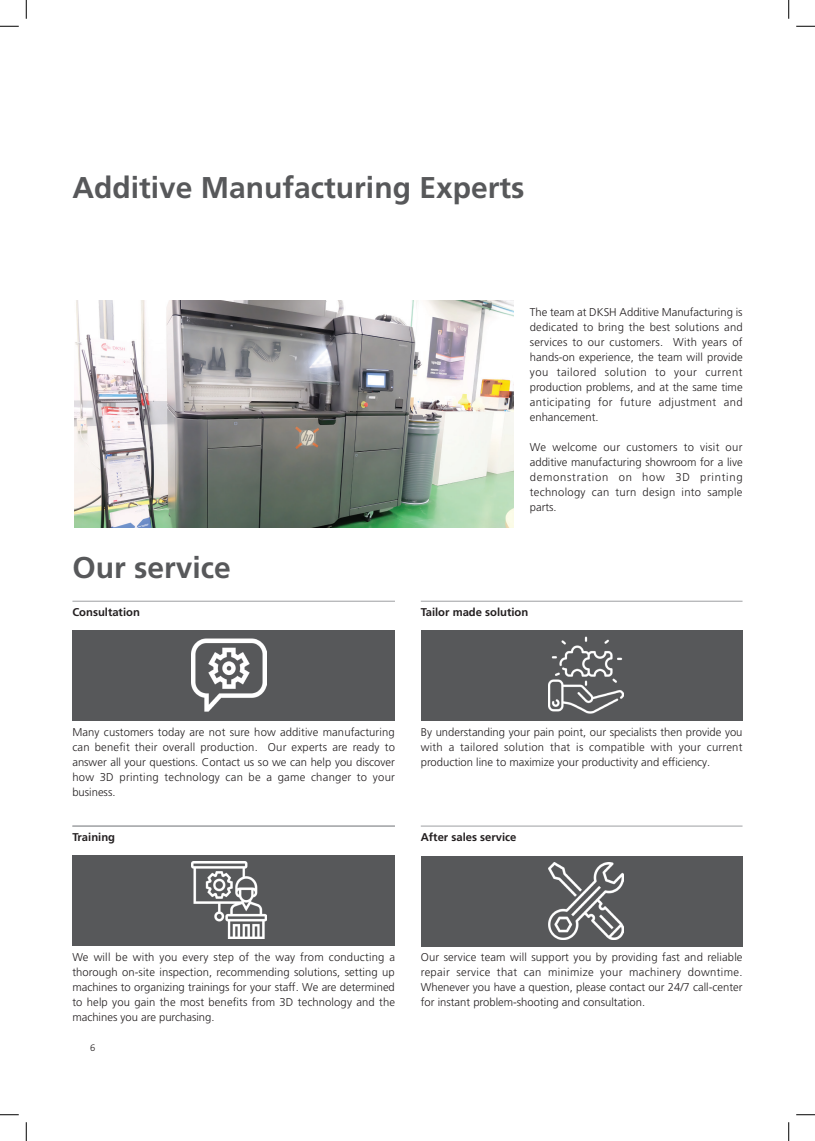
<style>
.page{position:relative;width:815px;height:1141px;background:#fff}
.page>*{position:absolute;margin:0;border:0;box-sizing:border-box;transform-origin:0 0}
.t1{font:700 30px "Frutiger LT Pro";color:#57585a}
.t2{font:300 11.25px/15px "Frutiger LT Pro";color:#231f20;text-align:justify}
.t3{font:700 11.25px "Frutiger LT Pro";color:#231f20}
.t4{font:300 9.38px "Frutiger LT Pro";color:#231f20}
</style>
<div class="page">
<hr style="left:72px;top:601px;width:323px;height:1px;background:#9d9fa2">
<hr style="left:420px;top:601px;width:322px;height:1px;background:#9d9fa2">
<hr style="left:420px;top:825px;width:322px;height:1px;background:#9d9fa2">
<hr style="left:72px;top:825px;width:323px;height:1px;background:#9d9fa2">
<img style="left:74px;top:300px;width:439px;height:227px">
<div style="left:72px;top:630px;width:323px;height:91px;background:#57585a"></div>
<img style="left:191px;top:638px;width:75px;height:74px">
<div style="left:420px;top:856px;width:322px;height:90px;background:#57585a"></div>
<img style="left:548px;top:862px;width:75px;height:77px">
<div style="left:420px;top:630px;width:322px;height:91px;background:#57585a"></div>
<img style="left:548px;top:637px;width:75px;height:76px">
<div style="left:72px;top:855px;width:323px;height:90px;background:#57585a"></div>
<img style="left:191px;top:861px;width:75px;height:77px">
<svg style="left:0;top:25px;width:19px;height:2px"></svg>
<svg style="left:796px;top:25px;width:18px;height:2px"></svg>
<svg style="left:0;top:1114px;width:19px;height:1px"></svg>
<svg style="left:796px;top:1114px;width:18px;height:1px"></svg>
<svg style="left:25px;top:0;width:2px;height:19px"></svg>
<svg style="left:25px;top:1122px;width:2px;height:18px"></svg>
<svg style="left:788px;top:0;width:1px;height:19px"></svg>
<svg style="left:788px;top:1122px;width:1px;height:18px"></svg>
<h1 class="t1" style="left:72px;top:170px;width:453px">Additive Manufacturing Experts</h1>
<h1 class="t1" style="left:72px;top:550px;width:160px">Our service</h1>
<p class="t3" style="left:72px;top:605px;width:69px">Consultation</p>
<p class="t2" style="left:529px;top:304px;width:214px">The team at DKSH Additive Manufacturing is dedicated to bring the best solutions and services to our customers. With years of hands-on experience, the team will provide you tailored solution to your current production problems, and at the same time anticipating for future adjustment and enhancement.</p>
<p class="t2" style="left:529px;top:439px;width:214px">We welcome our customers to visit our additive manufacturing showroom for a live demonstration on how 3D printing technology can turn design into sample parts.</p>
<p class="t3" style="left:420px;top:605px;width:109px">Tailor made solution</p>
<p class="t2" style="left:72px;top:724px;width:324px">Many customers today are not sure how additive manufacturing can benefit their overall production. Our experts are ready to answer all your questions. Contact us so we can help you discover how 3D printing technology can be a game changer to your business.</p>
<p class="t3" style="left:72px;top:830px;width:44px">Training</p>
<p class="t2" style="left:420px;top:724px;width:323px">By understanding your pain point, our specialists then provide you with a tailored solution that is compatible with your current production line to maximize your productivity and efficiency.</p>
<p class="t3" style="left:420px;top:830px;width:97px">After sales service</p>
<p class="t2" style="left:72px;top:949px;width:324px">We will be with you every step of the way from conducting a thorough on-site inspection, recommending solutions, setting up machines to organizing trainings for your staff. We are determined to help you gain the most benefits from 3D technology and the machines you are purchasing.</p>
<p class="t4" style="left:90px;top:1041px;width:7px">6</p>
<p class="t2" style="left:420px;top:949px;width:323px">Our service team will support you by providing fast and reliable repair service that can minimize your machinery downtime.<br>Whenever you have a question, please contact our 24/7 call-center for instant problem-shooting and consultation.</p>
</div>
